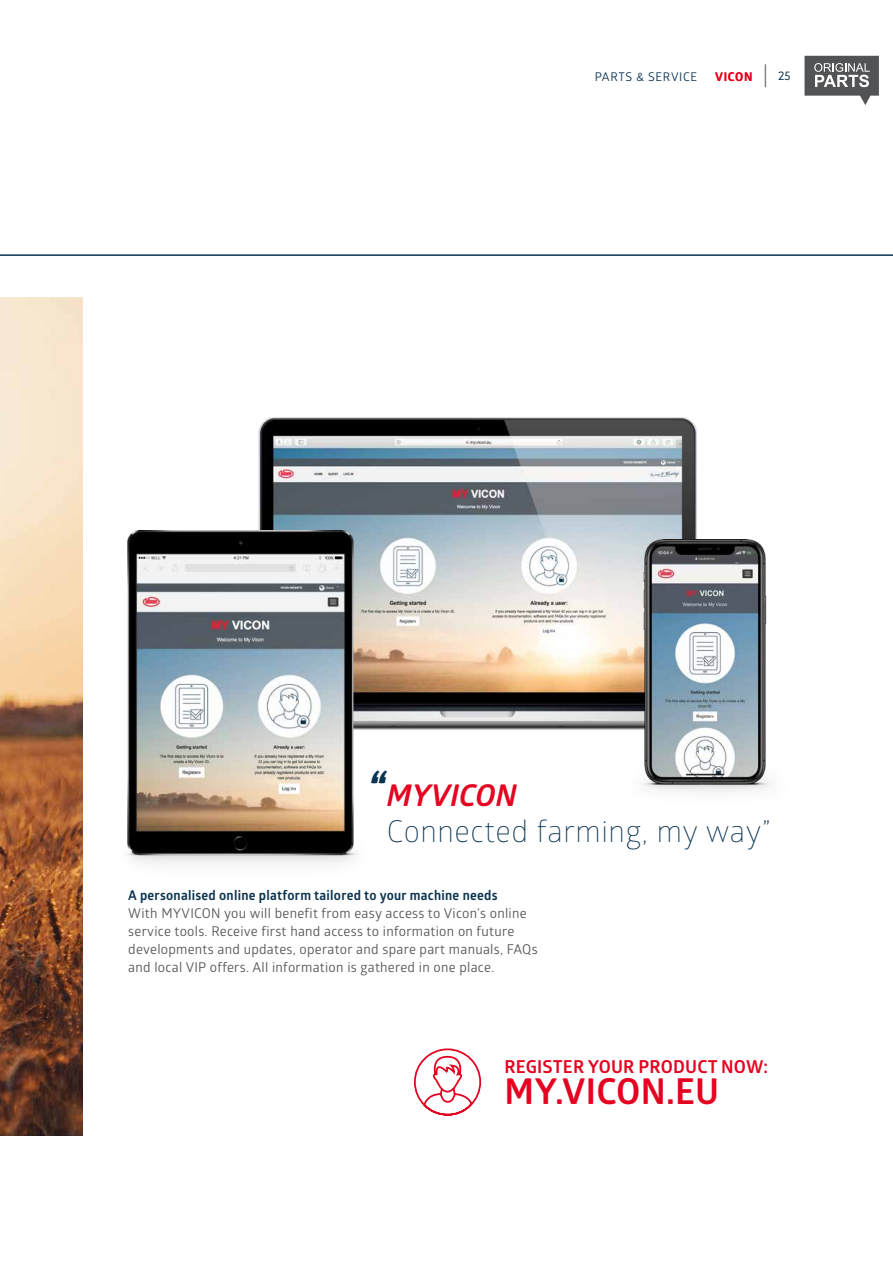
<style>
.page{position:relative;width:893px;height:1263px;background:#fff}
.page>*{position:absolute;margin:0;border:0;box-sizing:border-box;transform-origin:0 0}
.t1{font:700 35.7px "Glober";letter-spacing:.01em;color:#e40421}
.t2{font:300 30px/36px "Glober";letter-spacing:.02em;color:#0b3451}
.t3{font:700 17.85px "Glober";letter-spacing:.01em;color:#e40421}
.t4{font:13.5px/18px "Glober";letter-spacing:.02em;color:#575756}
.t5{font:700 13.5px "Glober";letter-spacing:.02em;color:#0b3451}
.t6{font:12px "Glober";letter-spacing:.06em;color:#0b3451}
.t7{font:700 12px "Glober";letter-spacing:.06em;color:#e40421}
.t8{font:12px "Ruda";color:#0b3451}
.s1{font-weight:700;font-style:italic;font-size:48px}
.s2{font-weight:700;font-style:italic;color:#e40421}
</style>
<div class="page">
<hr style="left:0;top:254px;width:893px;height:2px;background:#0b3451">
<img style="left:210px;top:418px;width:487px;height:312px">
<img style="left:127px;top:531px;width:242px;height:333px">
<img style="left:629px;top:539px;width:143px;height:253px">
<svg style="left:414px;top:1048px;width:68px;height:68px"></svg>
<svg style="left:804px;top:56px;width:75px;height:49px"></svg>
<img style="left:0;top:298px;width:83px;height:837px">
<svg style="left:765px;top:64px;width:1px;height:23px"></svg>
<p class="t6" style="left:595px;top:68px;width:104px">PARTS &amp; SERVICE</p>
<p class="t7" style="left:715px;top:68px;width:39px">VICON</p>
<p class="t8" style="left:778px;top:70px;width:14px">25</p>
<h2 class="t2" style="left:387px;top:775px;width:386px;text-indent:-20px"><span class="s1">“</span><span class="s2">MYVICON<br></span>Connected farming, my way”</h2>
<p class="t5" style="left:128px;top:886px;width:371px">A personalised online platform tailored to your machine needs</p>
<p class="t4" style="left:128px;top:904px;width:411px">With MYVICON you will benefit from easy access to Vicon’s online service tools. Receive first hand access to information on future developments and updates, operator and spare part manuals, FAQs and local VIP offers. All information is gathered in one place.</p>
<h3 class="t3" style="left:504px;top:1054px;width:265px">REGISTER YOUR PRODUCT NOW:</h3>
<h1 class="t1" style="left:505px;top:1066px;width:216px">MY.VICON.EU</h1>
</div>
